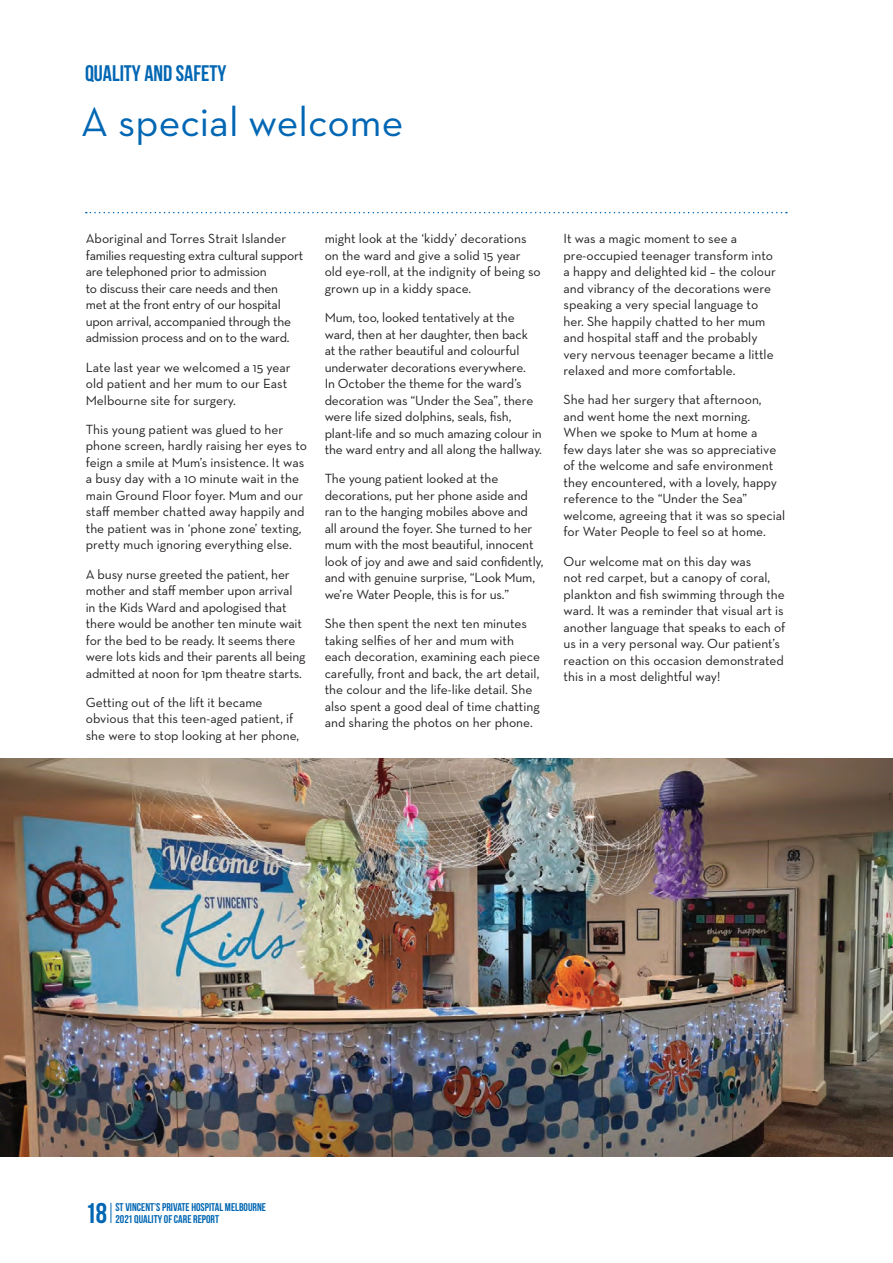
<style>
.page{position:relative;width:893px;height:1263px;background:#fff}
.page>*{position:absolute;margin:0;border:0;box-sizing:border-box;transform-origin:0 0}
.Top_Text{font:42px "Neutra Text";color:#0166b3}
.t1{font:700 28.5px "Bebas Neue";color:#0166b3}
.Top_Text-2{font:700 22.5px "Bebas Neue";color:#0166b3}
.Body{font:13.5px/16.5px "Neutra Text";letter-spacing:-.005em;color:#231f20}
.t2{font:700 11.25px "Bebas Neue";color:#0166b3}
</style>
<div class="page">
<svg style="left:86px;top:212px;width:701px;height:1px"></svg>
<svg style="left:111px;top:1203px;width:1px;height:20px"></svg>
<img style="left:0;top:758px;width:893px;height:399px">
<p class="Top_Text-2" style="left:85px;top:61px;width:143px">QUALITY AND SAFETY</p>
<p class="Top_Text" style="left:81px;top:96px;width:324px">A special welcome</p>
<p class="Body" style="left:86px;top:230px;width:219px">Aboriginal and Torres Strait Islander families requesting extra cultural support are telephoned prior to admission<br>to discuss their care needs and then<br>met at the front entry of our hospital upon arrival, accompanied through the admission process and on to the ward.</p>
<p class="Body" style="left:86px;top:358px;width:206px">Late last year we welcomed a 15 year old patient and her mum to our East<br>Melbourne site for surgery.</p>
<p class="Body" style="left:86px;top:421px;width:223px">This young patient was glued to her phone screen, hardly raising her eyes to feign a smile at Mum’s insistence. It was a busy day with a 10 minute wait in the main Ground Floor foyer. Mum and our staff member chatted away happily and the patient was in ‘phone zone’ texting, pretty much ignoring everything else.</p>
<p class="Body" style="left:86px;top:565px;width:221px">A busy nurse greeted the patient, her mother and staff member upon arrival in the Kids Ward and apologised that there would be another ten minute wait for the bed to be ready. It seems there were lots kids and their parents all being admitted at noon for 1pm theatre starts.</p>
<p class="Body" style="left:86px;top:694px;width:215px">Getting out of the lift it became obvious that this teen-aged patient, if she were to stop looking at her phone,</p>
<p class="Body" style="left:325px;top:230px;width:218px">might look at the ‘kiddy’ decorations on the ward and give a solid 15 year old eye-roll, at the indignity of being so grown up in a kiddy space.</p>
<p class="Body" style="left:325px;top:309px;width:219px">Mum, too, looked tentatively at the ward, then at her daughter, then back at the rather beautiful and colourful underwater decorations everywhere.<br>In October the theme for the ward’s decoration was “Under the Sea”, there were life sized dolphins, seals, fish, plant-life and so much amazing colour in the ward entry and all along the hallway.</p>
<p class="Body" style="left:325px;top:470px;width:220px">The young patient looked at the decorations, put her phone aside and ran to the hanging mobiles above and all around the foyer. She turned to her mum with the most beautiful, innocent look of joy and awe and said confidently, and with genuine surprise, “Look Mum, we’re Water People, this is for us.”</p>
<p class="Body" style="left:325px;top:615px;width:217px">She then spent the next ten minutes taking selfies of her and mum with each decoration, examining each piece carefully, front and back, the art detail, the colour and the life-like detail. She also spent a good deal of time chatting and sharing the photos on her phone.</p>
<p class="Body" style="left:564px;top:230px;width:214px">It was a magic moment to see a pre-occupied teenager transform into a happy and delighted kid – the colour and vibrancy of the decorations were speaking a very special language to her. She happily chatted to her mum and hospital staff and the probably very nervous teenager became a little relaxed and more comfortable.</p>
<p class="Body" style="left:564px;top:391px;width:223px">She had her surgery that afternoon, and went home the next morning.<br>When we spoke to Mum at home a<br>few days later she was so appreciative of the welcome and safe environment they encountered, with a lovely, happy reference to the “Under the Sea” welcome, agreeing that it was so special for Water People to feel so at home.</p>
<p class="Body" style="left:564px;top:553px;width:223px">Our welcome mat on this day was<br>not red carpet, but a canopy of coral, plankton and fish swimming through the ward. It was a reminder that visual art is another language that speaks to each of us in a very personal way. Our patient’s reaction on this occasion demonstrated this in a most delightful way!</p>
<h2 class="t1" style="left:85px;top:1197px;width:24px">18</h2>
<p class="t2" style="left:115px;top:1201px;width:152px">ST VINCENT’S PRIVATE HOSPITAL MELBOURNE</p>
<p class="t2" style="left:115px;top:1213px;width:105px">2021 QUALITY OF CARE REPORT</p>
</div>
